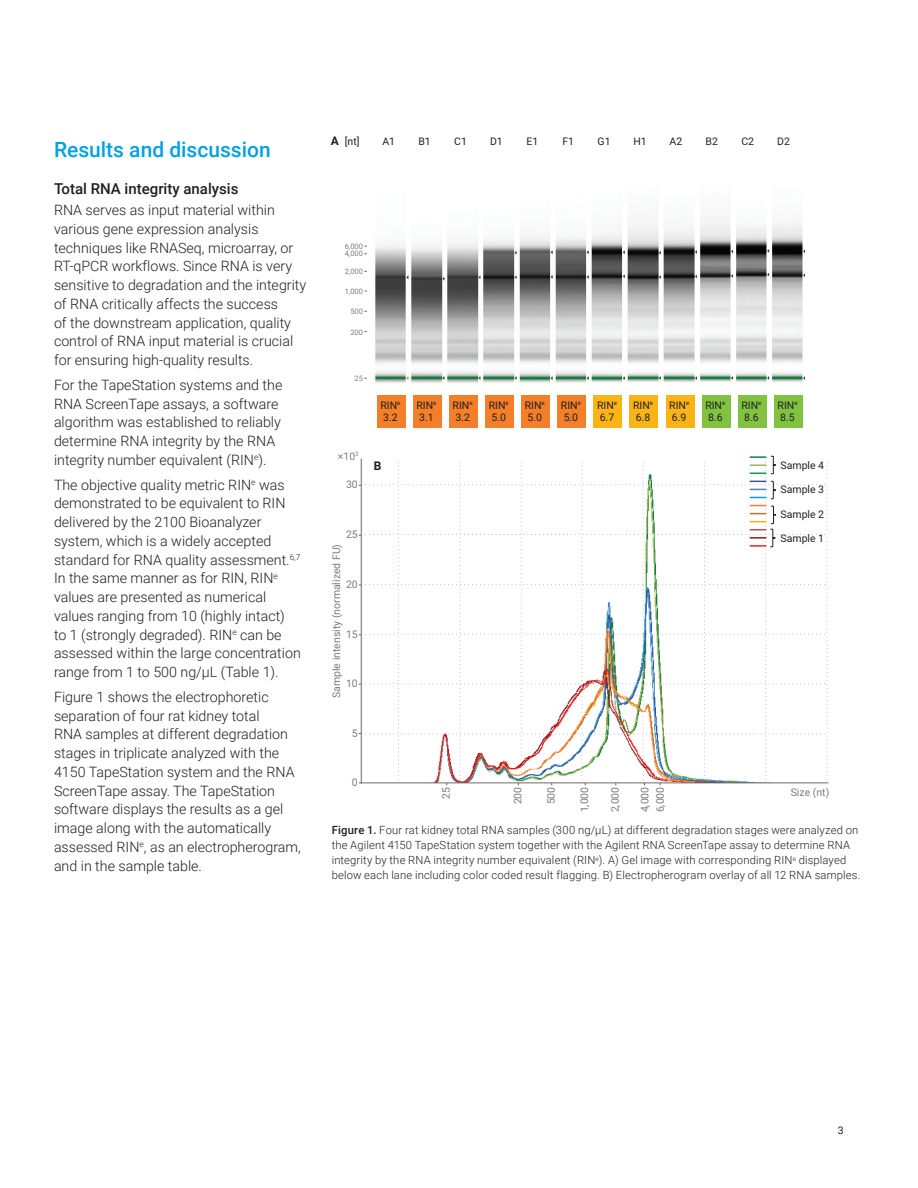
<style>
.page{position:relative;width:918px;height:1188px;background:#fff}
.page>*{position:absolute;margin:0;border:0;box-sizing:border-box;transform-origin:0 0}
.t1{font:500 21px "Roboto";color:#00a1e3}
.t2{font:500 15px "Roboto";color:#231f20}
.t3{font:300 14.25px/18.8px "Roboto";color:#231f20}
.t4{font:700 12px "Roboto";color:#231f20}
.t5{font:300 11.25px/15px "Roboto";letter-spacing:.015em;color:#231f20}
.t6{font:10.5px/12px "Roboto";color:#231f20}
.t7{font:10.5px/15.3px "Roboto";color:#787d83}
.t8{font:7.5px "Roboto";color:#787d83}
.s1{font-weight:500}
</style>
<div class="page">
<img style="left:375px;top:211px;width:429px;height:185px">
<img style="left:365px;top:462px;width:463px;height:320px">
<div style="left:377px;top:396px;width:28px;height:32px;background:#f47f2a"></div>
<div style="left:413px;top:396px;width:28px;height:32px;background:#f47f2a"></div>
<div style="left:449px;top:396px;width:29px;height:32px;background:#f47f2a"></div>
<div style="left:485px;top:396px;width:29px;height:32px;background:#f47f2a"></div>
<div style="left:522px;top:396px;width:28px;height:32px;background:#f47f2a"></div>
<div style="left:558px;top:396px;width:28px;height:32px;background:#f47f2a"></div>
<div style="left:594px;top:396px;width:28px;height:32px;background:#fbb416"></div>
<div style="left:630px;top:396px;width:28px;height:32px;background:#fbb416"></div>
<div style="left:666px;top:396px;width:28px;height:32px;background:#fbb416"></div>
<div style="left:702px;top:396px;width:28px;height:32px;background:#81c340"></div>
<div style="left:738px;top:396px;width:28px;height:32px;background:#81c340"></div>
<div style="left:774px;top:396px;width:28px;height:32px;background:#81c340"></div>
<hr style="left:361px;top:459px;width:1px;height:324px;background:#6c6d70">
<hr style="left:361px;top:783px;width:467px;height:1px;background:#6c6d70">
<svg style="left:750px;top:455px;width:27px;height:93px"></svg>
<h1 class="t1" style="left:54px;top:135px;width:218px">Results and discussion</h1>
<p class="t2" style="left:54px;top:178px;width:186px">Total RNA integrity analysis</p>
<p class="t3" style="left:54px;top:200px;width:254px">RNA serves as input material within various gene expression analysis techniques like RNASeq, microarray, or RT-qPCR workflows. Since RNA is very sensitive to degradation and the integrity of RNA critically affects the success<br>of the downstream application, quality control of RNA input material is crucial for ensuring high-quality results.</p>
<p class="t3" style="left:54px;top:375px;width:230px">For the TapeStation systems and the RNA ScreenTape assays, a software algorithm was established to reliably determine RNA integrity by the RNA integrity number equivalent (RIN<sup>e</sup>).</p>
<p class="t3" style="left:54px;top:475px;width:248px">The objective quality metric RIN<sup>e</sup> was demonstrated to be equivalent to RIN delivered by the 2100 Bioanalyzer system, which is a widely accepted standard for RNA quality assessment.<sup>6,7<br></sup>In the same manner as for RIN, RIN<sup>e </sup>values are presented as numerical values ranging from 10 (highly intact) to 1 (strongly degraded). RIN<sup>e</sup> can be assessed within the large concentration range from 1 to 500 ng/µL (Table 1).</p>
<p class="t3" style="left:54px;top:687px;width:248px">Figure 1 shows the electrophoretic separation of four rat kidney total<br>RNA samples at different degradation stages in triplicate analyzed with the 4150 TapeStation system and the RNA ScreenTape assay. The TapeStation software displays the results as a gel image along with the automatically assessed RIN<sup>e</sup>, as an electropherogram, and in the sample table.</p>
<p class="t4" style="left:331px;top:134px;width:10px">A</p>
<p class="t6" style="left:345px;top:136px;width:16px">[nt]</p>
<p class="t6" style="left:382px;top:136px;width:14px">A1</p>
<p class="t6" style="left:418px;top:136px;width:14px">B1</p>
<p class="t6" style="left:454px;top:136px;width:14px">C1</p>
<p class="t6" style="left:490px;top:136px;width:14px">D1</p>
<p class="t6" style="left:526px;top:136px;width:13px">E1</p>
<p class="t6" style="left:562px;top:136px;width:13px">F1</p>
<p class="t6" style="left:598px;top:136px;width:15px">G1</p>
<p class="t6" style="left:633px;top:136px;width:15px">H1</p>
<p class="t6" style="left:670px;top:136px;width:14px">A2</p>
<p class="t6" style="left:706px;top:136px;width:14px">B2</p>
<p class="t6" style="left:741px;top:136px;width:14px">C2</p>
<p class="t6" style="left:777px;top:136px;width:14px">D2</p>
<p class="t8" style="left:345px;top:243px;width:20px">6,000</p>
<p class="t8" style="left:345px;top:250px;width:20px">4,000</p>
<p class="t8" style="left:345px;top:268px;width:20px">2,000</p>
<p class="t8" style="left:345px;top:288px;width:20px">1,000</p>
<p class="t8" style="left:350px;top:308px;width:14px">500</p>
<p class="t8" style="left:350px;top:329px;width:14px">200</p>
<p class="t8" style="left:355px;top:375px;width:10px">25</p>
<p class="t7" style="left:338px;top:449px;width:22px">×10<sup>3</sup></p>
<p class="t7" style="left:346px;top:478px;width:13px">30</p>
<p class="t7" style="left:346px;top:528px;width:13px">25</p>
<p class="t7" style="left:329px;top:698px;width:156px;rotate:-90deg">Sample intensity (normalized FU)</p>
<p class="t7" style="left:346px;top:577px;width:13px">20</p>
<p class="t7" style="left:346px;top:627px;width:13px">15</p>
<p class="t7" style="left:346px;top:677px;width:13px">10</p>
<p class="t7" style="left:352px;top:726px;width:7px">5</p>
<p class="t6" style="left:380px;top:399px;width:22px">RIN<sup>e<br></sup>3.2</p>
<p class="t6" style="left:417px;top:399px;width:22px">RIN<sup>e<br></sup>3.1</p>
<p class="t6" style="left:453px;top:399px;width:22px">RIN<sup>e<br></sup>3.2</p>
<p class="t6" style="left:489px;top:399px;width:22px">RIN<sup>e<br></sup>5.0</p>
<p class="t6" style="left:525px;top:399px;width:22px">RIN<sup>e<br></sup>5.0</p>
<p class="t6" style="left:561px;top:399px;width:22px">RIN<sup>e<br></sup>5.0</p>
<p class="t6" style="left:597px;top:399px;width:22px">RIN<sup>e<br></sup>6.7</p>
<p class="t6" style="left:633px;top:399px;width:22px">RIN<sup>e<br></sup>6.8</p>
<p class="t6" style="left:669px;top:399px;width:22px">RIN<sup>e<br></sup>6.9</p>
<p class="t6" style="left:705px;top:399px;width:22px">RIN<sup>e<br></sup>8.6</p>
<p class="t6" style="left:741px;top:399px;width:22px">RIN<sup>e<br></sup>8.6</p>
<p class="t6" style="left:778px;top:399px;width:22px">RIN<sup>e<br></sup>8.5</p>
<p class="t4" style="left:374px;top:459px;width:9px">B</p>
<p class="t6" style="left:781px;top:460px;width:45px">Sample 4</p>
<p class="t6" style="left:781px;top:484px;width:45px">Sample 3</p>
<p class="t6" style="left:781px;top:509px;width:45px">Sample 2</p>
<p class="t6" style="left:781px;top:533px;width:45px">Sample 1</p>
<p class="t7" style="left:352px;top:775px;width:7px">0</p>
<p class="t7" style="left:439px;top:799px;width:13px;rotate:-90deg">25</p>
<p class="t7" style="left:511px;top:804px;width:19px;rotate:-90deg">200</p>
<p class="t7" style="left:544px;top:804px;width:19px;rotate:-90deg">500</p>
<p class="t7" style="left:578px;top:812px;width:27px;rotate:-90deg">1,000</p>
<p class="t7" style="left:608px;top:812px;width:27px;rotate:-90deg">2,000</p>
<p class="t7" style="left:638px;top:812px;width:27px;rotate:-90deg">4,000<br>6,000</p>
<p class="t7" style="left:791px;top:786px;width:40px">Size (nt)</p>
<p class="t5" style="left:332px;top:823px;width:530px"><span class="s1">Figure 1.</span> Four rat kidney total RNA samples (300 ng/µL) at different degradation stages were analyzed on the Agilent 4150 TapeStation system together with the Agilent RNA ScreenTape assay to determine RNA integrity by the RNA integrity number equivalent (RIN<sup>e</sup>). A) Gel image with corresponding RIN<sup>e</sup> displayed below each lane including color coded result flagging. B) Electropherogram overlay of all 12 RNA samples.</p>
<p class="t6" style="left:838px;top:1124px;width:7px">3</p>
</div>
